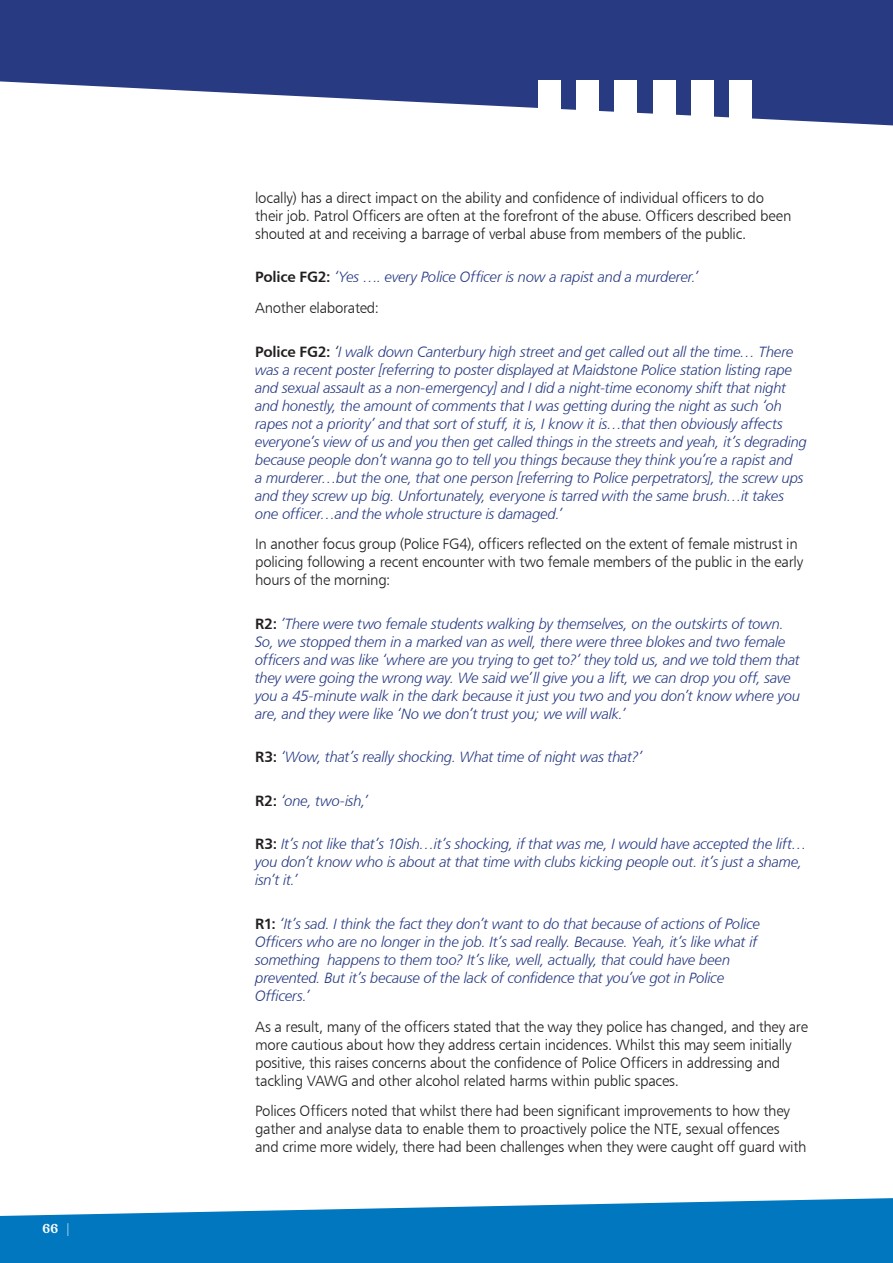
<style>
.page{position:relative;width:893px;height:1263px;background:#fff}
.page>*{position:absolute;margin:0;border:0;box-sizing:border-box;transform-origin:0 0}
._10pt_black_sub{font:15px/18px "Humanist 777 BT Light Italic B";letter-spacing:-.02em;color:#273a82}
.text_10pt_Humanist_L{font:15px/18px "Humanist 777 BT Light B";letter-spacing:-.02em;color:#231f20}
.t1{font:600 12.75px "Recoleta";color:#fff}
.s1{font-family:"Humanist 777 BT Light B";font-weight:400}
.s2{font-family:"Humanist 777 BT Bold B";color:#231f20}
.s3{color:#231f20}
</style>
<div class="page">
<hr style="left:892px;top:0;width:1px;height:1263px;background:#273a82">
<svg style="left:0;top:0;width:893px;height:170px;fill:#273a82"></svg>
<div style="left:538px;top:81px;width:22px;height:52px;background:#fff"></div>
<div style="left:576px;top:81px;width:23px;height:52px;background:#fff"></div>
<div style="left:615px;top:81px;width:22px;height:52px;background:#fff"></div>
<div style="left:653px;top:81px;width:22px;height:52px;background:#fff"></div>
<div style="left:691px;top:81px;width:23px;height:52px;background:#fff"></div>
<div style="left:730px;top:81px;width:22px;height:52px;background:#fff"></div>
<svg style="left:0;top:1180px;width:893px;height:83px;fill:#0077bf"></svg>
<p class="t1" style="left:43px;top:1221px;width:30px">66 <span class="s1">|</span></p>
<p class="text_10pt_Humanist_L" style="left:255px;top:188px;width:538px">locally) has a direct impact on the ability and confidence of individual officers to do their job. Patrol Officers are often at the forefront of the abuse. Officers described been shouted at and receiving a barrage of verbal abuse from members of the public.</p>
<p class="_10pt_black_sub" style="left:255px;top:268px;width:445px"><span class="s2">Police FG2:</span> ‘Yes …. every Police Officer is now a rapist and a murderer.’</p>
<p class="text_10pt_Humanist_L" style="left:255px;top:299px;width:125px">Another elaborated:</p>
<p class="_10pt_black_sub" style="left:255px;top:342px;width:553px"><span class="s2">Police FG2:</span> <span class="s3">‘</span>I walk down Canterbury high street and get called out all the time… There was a recent poster [referring to poster displayed at Maidstone Police station listing rape and sexual assault as a non-emergency] and I did a night-time economy shift that night and honestly, the amount of comments that I was getting during the night as such ‘oh rapes not a priority’ and that sort of stuff, it is, I know it is…that then obviously affects everyone’s view of us and you then get called things in the streets and yeah, it’s degrading because people don’t wanna go to tell you things because they think you’re a rapist and<br>a murderer…but the one, that one person [referring to Police perpetrators], the screw ups and they screw up big. Unfortunately, everyone is tarred with the same brush…it takes one officer…and the whole structure is damaged.’</p>
<p class="text_10pt_Humanist_L" style="left:255px;top:535px;width:550px">In another focus group (Police FG4), officers reflected on the extent of female mistrust in policing following a recent encounter with two female members of the public in the early hours of the morning:</p>
<p class="_10pt_black_sub" style="left:255px;top:614px;width:547px"><span class="s2">R2:</span> ’There were two female students walking by themselves, on the outskirts of town.<br>So, we stopped them in a marked van as well, there were three blokes and two female officers and was like ‘where are you trying to get to?’ they told us, and we told them that they were going the wrong way. We said we’ll give you a lift, we can drop you off, save you a 45-minute walk in the dark because it just you two and you don’t know where you are, and they were like ‘No we don’t trust you; we will walk.’</p>
<p class="_10pt_black_sub" style="left:255px;top:748px;width:389px"><span class="s2">R3:</span> ‘Wow, that’s really shocking. What time of night was that?’</p>
<p class="_10pt_black_sub" style="left:255px;top:791px;width:115px"><span class="s2">R2:</span> ‘one, two-ish,’</p>
<p class="_10pt_black_sub" style="left:255px;top:835px;width:553px"><span class="s2">R3:</span> It’s not like that’s 10ish…it’s shocking, if that was me, I would have accepted the lift… you don’t know who is about at that time with clubs kicking people out. it’s just a shame, isn’t it.’</p>
<p class="_10pt_black_sub" style="left:255px;top:914px;width:507px"><span class="s2">R1:</span> ‘It’s sad. I think the fact they don’t want to do that because of actions of Police Officers who are no longer in the job. It’s sad really. Because. Yeah, it’s like what if something happens to them too? It’s like, well, actually, that could have been prevented. But it’s because of the lack of confidence that you’ve got in Police Officers.’</p>
<p class="text_10pt_Humanist_L" style="left:255px;top:1017px;width:554px">As a result, many of the officers stated that the way they police has changed, and they are more cautious about how they address certain incidences. Whilst this may seem initially positive, this raises concerns about the confidence of Police Officers in addressing and tackling VAWG and other alcohol related harms within public spaces.</p>
<p class="text_10pt_Humanist_L" style="left:255px;top:1102px;width:553px">Polices Officers noted that whilst there had been significant improvements to how they gather and analyse data to enable them to proactively police the NTE, sexual offences and crime more widely, there had been challenges when they were caught off guard with</p>
</div>
